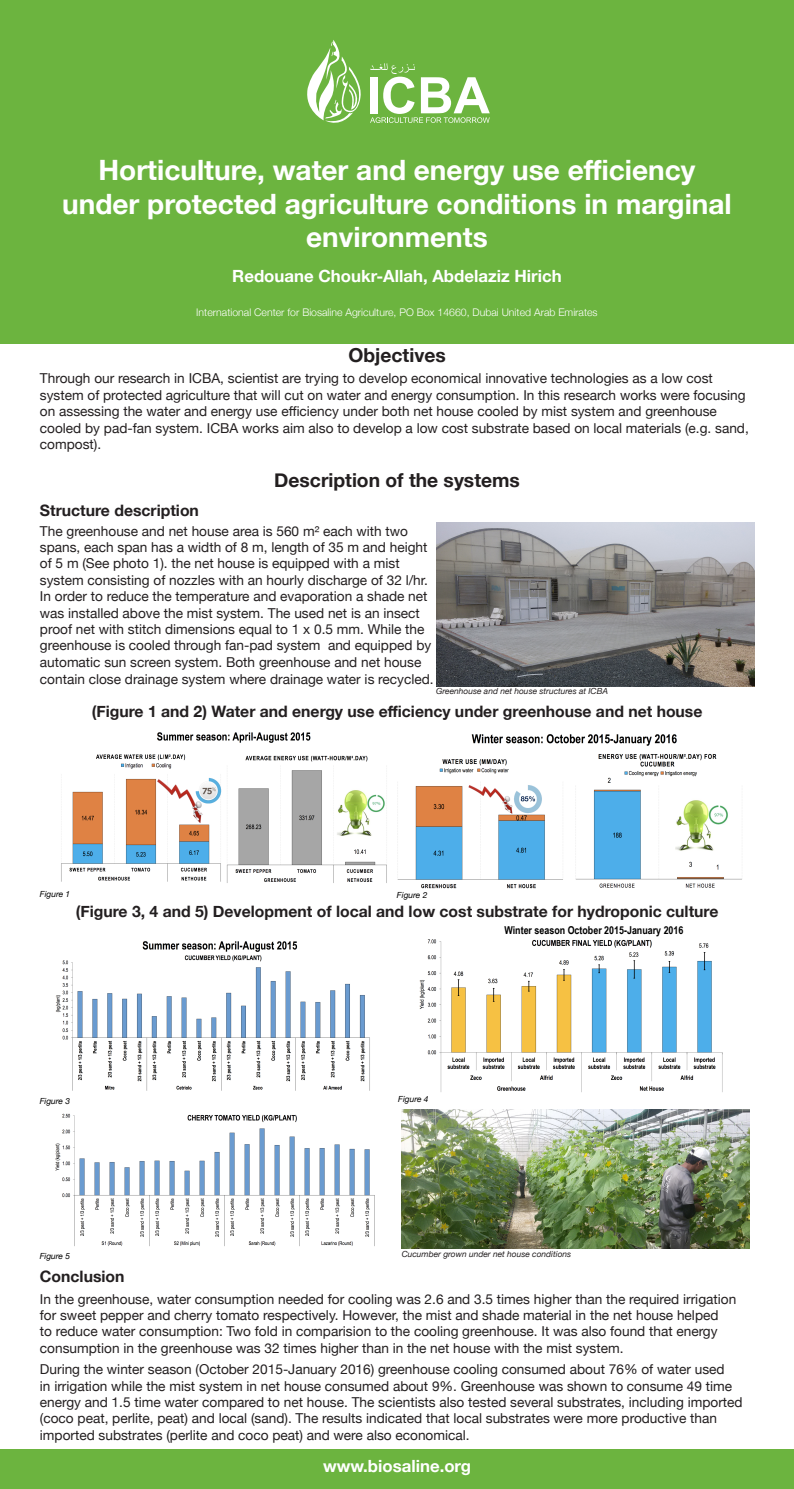
<style>
.page{position:relative;width:794px;height:1489px;background:#fff}
.page>*{position:absolute;margin:0;border:0;box-sizing:border-box;transform-origin:0 0}
.Title_2{font:700 28px/33.6px "Helvetica Neue";color:#fff;text-align:center}
.Sub-Title_2{font:700 19.25px "Helvetica Neue";color:#231f20}
.Title_2-2{font:700 16.8px "Helvetica Neue";color:#fff}
.Sub-Title_2-2{font:700 15.75px "Helvetica Neue";color:#231f20}
.Body{font:13.65px/16.4px "Helvetica Neue";color:#231f20}
.Sub-Title_2-3{font:700 10.85px "Arial Narrow";color:#000}
.Title_2-3{font:300 10.5px "Helvetica Neue";color:#fff}
.Sub-Title_2-4{font:italic 8.4px "Helvetica Neue";color:#231f20}
.Sub-Title_2-5{font:italic 8.4px "Helvetica Neue";color:#000}
</style>
<div class="page">
<div style="left:0;top:0;width:794px;height:343px;background:#6cb43f"></div>
<div style="left:0;top:1449px;width:794px;height:39px;background:#6cb43f"></div>
<svg style="left:370px;top:63px;width:120px;height:60px"></svg>
<svg style="left:307px;top:40px;width:54px;height:83px"></svg>
<img style="left:61px;top:732px;width:326px;height:151px">
<img style="left:55px;top:941px;width:315px;height:150px">
<img style="left:397px;top:734px;width:345px;height:155px">
<img style="left:436px;top:522px;width:318px;height:164px">
<img style="left:402px;top:1109px;width:347px;height:139px">
<img style="left:419px;top:939px;width:304px;height:153px">
<img style="left:55px;top:1113px;width:320px;height:133px">
<p class="Title_2" style="left:62px;top:154px;width:671px">Horticulture, water and energy use efficiency under protected agriculture conditions in marginal environments</p>
<p class="Title_2-2" style="left:232px;top:263px;width:331px">Redouane Choukr-Allah, Abdelaziz Hirich</p>
<p class="Title_2-3" style="left:196px;top:304px;width:403px">International Center for Biosaline Agriculture, PO Box 14660, Dubai United Arab Emirates</p>
<p class="Sub-Title_2" style="left:348px;top:340px;width:99px">Objectives</p>
<p class="Body" style="left:40px;top:371px;width:710px">Through our research in ICBA, scientist are trying to develop economical innovative technologies as a low cost system of protected agriculture that will cut on water and energy consumption. In this research works were focusing on assessing the water and energy use efficiency under both net house cooled by mist system and greenhouse cooled by pad-fan system. ICBA works aim also to develop a low cost substrate based on local materials (e.g. sand, compost).</p>
<p class="Sub-Title_2" style="left:274px;top:465px;width:247px">Description of the systems</p>
<p class="Sub-Title_2-2" style="left:40px;top:498px;width:160px">Structure description</p>
<p class="Body" style="left:40px;top:523px;width:395px">The greenhouse and net house area is 560 m² each with two spans, each span has a width of 8 m, length of 35 m and height of 5 m (See photo 1). the net house is equipped with a mist system consisting of nozzles with an hourly discharge of 32 l/hr.<br>In order to reduce the temperature and evaporation a shade net was installed above the mist system. The used net is an insect proof net with stitch dimensions equal to 1 x 0.5 mm. While the greenhouse is cooled through fan-pad system and equipped by automatic sun screen system. Both greenhouse and net house contain close drainage system where drainage water is recycled.</p>
<p class="Sub-Title_2-2" style="left:92px;top:699px;width:612px">(Figure 1 and 2) Water and energy use efficiency under greenhouse and net house</p>
<p class="Sub-Title_2-4" style="left:436px;top:685px;width:173px">Greenhouse and net house structures at ICBA</p>
<p class="Sub-Title_2-5" style="left:40px;top:888px;width:32px">Figure 1</p>
<p class="Sub-Title_2-5" style="left:397px;top:889px;width:32px">Figure 2</p>
<p class="Sub-Title_2-2" style="left:76px;top:899px;width:644px">(Figure 3, 4 and 5) Development of local and low cost substrate for hydroponic culture</p>
<p class="Sub-Title_2-5" style="left:40px;top:1094px;width:32px">Figure 3</p>
<p class="Sub-Title_2-5" style="left:398px;top:1093px;width:32px">Figure 4</p>
<p class="Sub-Title_2-3" style="left:504px;top:922px;width:180px">Winter season October 2015-January 2016</p>
<p class="Sub-Title_2-5" style="left:40px;top:1249px;width:32px">Figure 5</p>
<p class="Sub-Title_2-4" style="left:402px;top:1247px;width:171px">Cucumber grown under net house conditions</p>
<p class="Sub-Title_2-2" style="left:40px;top:1264px;width:86px">Conclusion</p>
<p class="Body" style="left:40px;top:1291px;width:698px">In the greenhouse, water consumption needed for cooling was 2.6 and 3.5 times higher than the required irrigation for sweet pepper and cherry tomato respectively. However, the mist and shade material in the net house helped<br>to reduce water consumption: Two fold in comparision to the cooling greenhouse. It was also found that energy consumption in the greenhouse was 32 times higher than in the net house with the mist system.</p>
<p class="Body" style="left:40px;top:1361px;width:704px">During the winter season (October 2015-January 2016) greenhouse cooling consumed about 76% of water used<br>in irrigation while the mist system in net house consumed about 9%. Greenhouse was shown to consume 49 time energy and 1.5 time water compared to net house. The scientists also tested several substrates, including imported (coco peat, perlite, peat) and local (sand). The results indicated that local substrates were more productive than imported substrates (perlite and coco peat) and were also economical.</p>
<p class="Title_2-2" style="left:323px;top:1452px;width:149px">www.biosaline.org</p>
</div>
